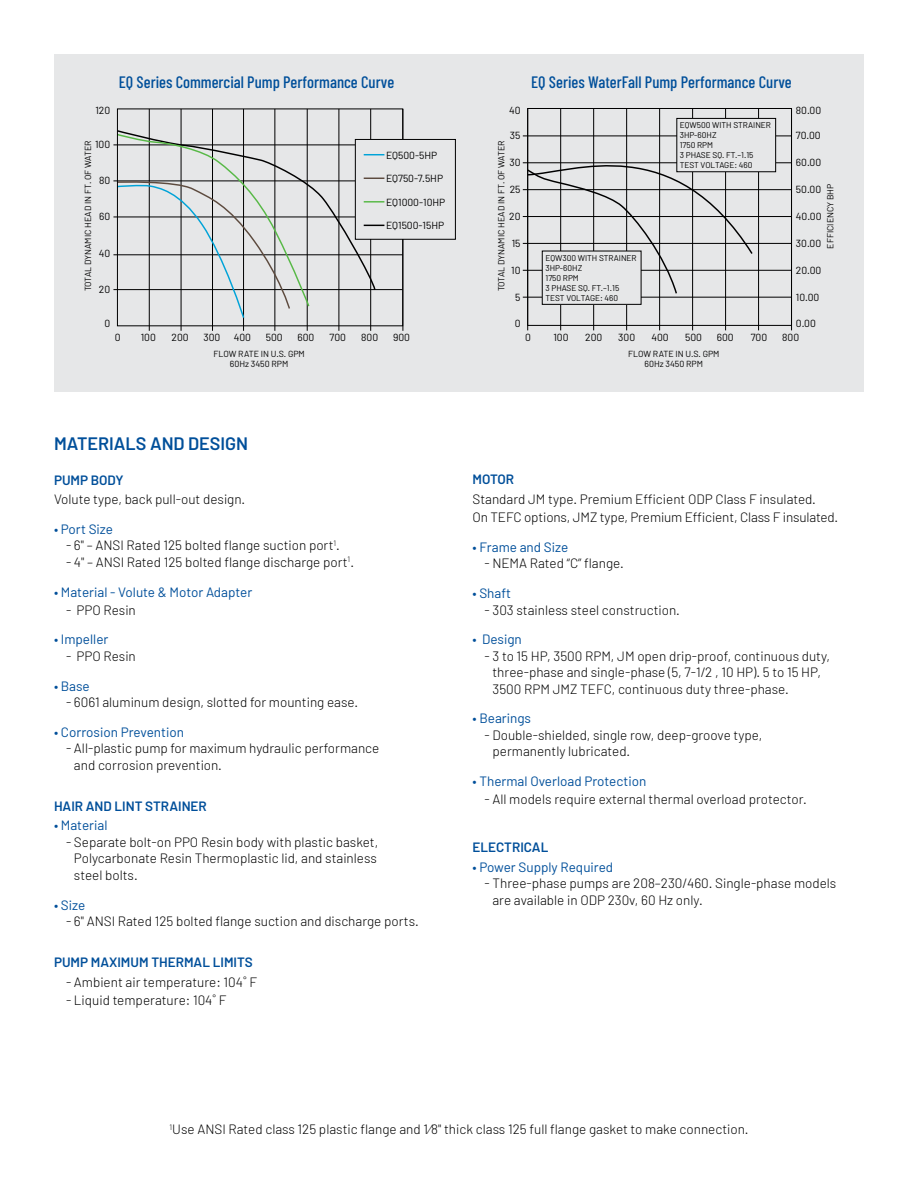
<style>
.page{position:relative;width:918px;height:1188px;background:#fff}
.page>*{position:absolute;margin:0;border:0;box-sizing:border-box;transform-origin:0 0}
.t1{font:600 18px "Barlow";color:#004f9a}
.t2{font:500 16.5px "Barlow Condensed";color:#004f9a}
.t3{font:300 13.5px/16.5px "Barlow";color:#000}
.t4{font:13.5px "Barlow";color:#004f9a}
.t5{font:600 13.5px "Barlow";color:#004f9a}
.t6{font:10.35px "Barlow";color:#000}
.t7{font:8.85px/10.5px "Barlow";color:#000;text-align:center}
.t8{font:8.25px/10.1px "Barlow";color:#000}
</style>
<div class="page">
<div style="left:54px;top:54px;width:810px;height:338px;background:#e6e7e8"></div>
<hr style="left:523px;top:136px;width:268px;height:1px;background:#000">
<hr style="left:523px;top:163px;width:268px;height:1px;background:#000">
<hr style="left:523px;top:189px;width:268px;height:1px;background:#000">
<hr style="left:523px;top:216px;width:268px;height:1px;background:#000">
<hr style="left:523px;top:243px;width:268px;height:1px;background:#000">
<hr style="left:523px;top:270px;width:268px;height:1px;background:#000">
<hr style="left:523px;top:297px;width:268px;height:1px;background:#000">
<hr style="left:560px;top:108px;width:1px;height:222px;background:#000">
<hr style="left:527px;top:108px;width:1px;height:222px;background:#000">
<hr style="left:593px;top:108px;width:1px;height:222px;background:#000">
<hr style="left:626px;top:108px;width:1px;height:222px;background:#000">
<hr style="left:659px;top:108px;width:1px;height:222px;background:#000">
<hr style="left:692px;top:108px;width:1px;height:222px;background:#000">
<hr style="left:725px;top:108px;width:1px;height:222px;background:#000">
<hr style="left:758px;top:108px;width:1px;height:222px;background:#000">
<hr style="left:791px;top:108px;width:1px;height:222px;background:#000">
<hr style="left:113px;top:145px;width:290px;height:1px;background:#000">
<hr style="left:113px;top:181px;width:290px;height:1px;background:#000">
<hr style="left:113px;top:217px;width:290px;height:1px;background:#000">
<hr style="left:113px;top:255px;width:290px;height:1px;background:#000">
<hr style="left:113px;top:289px;width:290px;height:1px;background:#000">
<hr style="left:149px;top:109px;width:1px;height:222px;background:#000">
<hr style="left:181px;top:109px;width:1px;height:222px;background:#000">
<hr style="left:212px;top:109px;width:1px;height:222px;background:#000">
<hr style="left:243px;top:109px;width:1px;height:222px;background:#000">
<hr style="left:275px;top:109px;width:1px;height:222px;background:#000">
<hr style="left:307px;top:109px;width:1px;height:222px;background:#000">
<hr style="left:339px;top:109px;width:1px;height:222px;background:#000">
<hr style="left:370px;top:109px;width:1px;height:222px;background:#000">
<hr style="left:403px;top:109px;width:1px;height:222px;background:#000">
<svg style="left:117px;top:108px;width:286px;height:219px"></svg>
<svg style="left:527px;top:108px;width:264px;height:218px"></svg>
<svg style="left:526px;top:130px;width:228px;height:165px"></svg>
<div style="left:355px;top:139px;width:100px;height:100px;background:#e6e7e8"></div>
<div style="left:355px;top:139px;width:101px;height:100px;border:1px solid #000"></div>
<svg style="left:116px;top:129px;width:268px;height:190px"></svg>
<hr style="left:364px;top:201px;width:20px;height:2px;background:#58b947">
<div style="left:542px;top:251px;width:99px;height:53px;background:#e6e7e8"></div>
<div style="left:542px;top:251px;width:99px;height:54px;border:1px solid #000"></div>
<div style="left:677px;top:118px;width:99px;height:54px;background:#e6e7e8"></div>
<div style="left:677px;top:118px;width:99px;height:54px;border:1px solid #000"></div>
<p class="t6" style="left:95px;top:104px;width:16px">120</p>
<p class="t2" style="left:119px;top:72px;width:277px">EQ Series Commercial Pump Performance Curve</p>
<p class="t2" style="left:531px;top:72px;width:262px">EQ Series WaterFall Pump Performance Curve</p>
<p class="t6" style="left:509px;top:104px;width:13px">40</p>
<p class="t6" style="left:796px;top:104px;width:27px">80.00</p>
<p class="t6" style="left:95px;top:137px;width:17px">100</p>
<p class="t7" style="left:83px;top:291px;width:152px;rotate:-90deg">TOTAL DYNAMIC HEAD IN FT. OF WATER</p>
<p class="t6" style="left:386px;top:148px;width:53px">EQ500-5HP</p>
<p class="t6" style="left:386px;top:172px;width:59px">EQ750-7.5HP</p>
<p class="t6" style="left:386px;top:195px;width:61px">EQ1000-10HP</p>
<p class="t6" style="left:386px;top:219px;width:60px">EQ1500-15HP</p>
<p class="t6" style="left:99px;top:174px;width:13px">80</p>
<p class="t6" style="left:99px;top:210px;width:13px">60</p>
<p class="t6" style="left:99px;top:247px;width:13px">40</p>
<p class="t6" style="left:99px;top:283px;width:13px">20</p>
<p class="t6" style="left:104px;top:317px;width:7px">0</p>
<p class="t6" style="left:115px;top:331px;width:7px">0</p>
<p class="t6" style="left:141px;top:331px;width:17px">100</p>
<p class="t6" style="left:172px;top:331px;width:19px">200</p>
<p class="t6" style="left:204px;top:331px;width:18px">300</p>
<p class="t6" style="left:234px;top:331px;width:19px">400</p>
<p class="t6" style="left:266px;top:331px;width:18px">500</p>
<p class="t6" style="left:298px;top:331px;width:18px">600</p>
<p class="t6" style="left:330px;top:331px;width:18px">700</p>
<p class="t6" style="left:361px;top:331px;width:18px">800</p>
<p class="t6" style="left:393px;top:331px;width:18px">900</p>
<p class="t7" style="left:213px;top:348px;width:93px">FLOW RATE IN U.S. GPM<br>60Hz 3450 RPM</p>
<h1 class="t1" style="left:54px;top:432px;width:196px">MATERIALS AND DESIGN</h1>
<p class="t5" style="left:54px;top:471px;width:71px">PUMP BODY</p>
<p class="t3" style="left:54px;top:491px;width:193px">Volute type, back pull-out design.</p>
<p class="t4" style="left:54px;top:521px;width:61px">• Port Size</p>
<p class="t3" style="left:66px;top:537px;width:275px">- 6" – ANSI Rated 125 bolted flange suction port<sup>1</sup>.</p>
<p class="t3" style="left:66px;top:553px;width:290px">- 4" – ANSI Rated 125 bolted flange discharge port<sup>1</sup>.</p>
<p class="t4" style="left:54px;top:583px;width:200px">• Material - Volute &amp; Motor Adapter</p>
<p class="t3" style="left:66px;top:601px;width:71px">- PPO Resin</p>
<p class="t4" style="left:54px;top:631px;width:56px">• Impeller</p>
<p class="t3" style="left:66px;top:647px;width:71px">- PPO Resin</p>
<p class="t4" style="left:54px;top:677px;width:37px">• Base</p>
<p class="t3" style="left:66px;top:694px;width:294px">- 6061 aluminum design, slotted for mounting ease.</p>
<p class="t4" style="left:54px;top:723px;width:132px">• Corrosion Prevention</p>
<p class="t3" style="left:74px;top:740px;width:307px;text-indent:-8px">- All-plastic pump for maximum hydraulic performance and corrosion prevention.</p>
<p class="t5" style="left:54px;top:798px;width:154px">HAIR AND LINT STRAINER</p>
<p class="t4" style="left:54px;top:817px;width:55px">• Material</p>
<p class="t3" style="left:74px;top:833px;width:306px;text-align:justify;text-indent:-8px">- Separate bolt-on PPO Resin body with plastic basket, Polycarbonate Resin Thermoplastic lid, and stainless steel bolts.</p>
<p class="t4" style="left:54px;top:896px;width:33px">• Size</p>
<p class="t3" style="left:66px;top:913px;width:354px">- 6" ANSI Rated 125 bolted flange suction and discharge ports.</p>
<p class="t5" style="left:54px;top:954px;width:200px">PUMP MAXIMUM THERMAL LIMITS</p>
<p class="t3" style="left:66px;top:974px;width:193px">- Ambient air temperature: 104˚ F</p>
<p class="t3" style="left:66px;top:992px;width:162px">- Liquid temperature: 104˚ F</p>
<p class="t6" style="left:510px;top:129px;width:12px">35</p>
<p class="t7" style="left:496px;top:291px;width:152px;rotate:-90deg">TOTAL DYNAMIC HEAD IN FT. OF WATER</p>
<p class="t6" style="left:509px;top:156px;width:13px">30</p>
<p class="t6" style="left:510px;top:183px;width:12px">25</p>
<p class="t6" style="left:509px;top:210px;width:13px">20</p>
<p class="t6" style="left:512px;top:237px;width:10px">15</p>
<p class="t6" style="left:511px;top:264px;width:11px">10</p>
<p class="t6" style="left:515px;top:291px;width:7px">5</p>
<p class="t6" style="left:515px;top:317px;width:7px">0</p>
<p class="t8" style="left:545px;top:253px;width:93px">EQW300 WITH STRAINER<br>3HP-60HZ<br>1750 RPM<br>3 PHASE SQ. FT.–1.15<br>TEST VOLTAGE: 460</p>
<p class="t8" style="left:680px;top:120px;width:93px">EQW500 WITH STRAINER<br>3HP-60HZ<br>1750 RPM<br>3 PHASE SQ. FT.–1.15<br>TEST VOLTAGE: 460</p>
<p class="t6" style="left:796px;top:129px;width:26px">70.00</p>
<p class="t6" style="left:796px;top:156px;width:27px">60.00</p>
<p class="t6" style="left:796px;top:183px;width:27px">50.00</p>
<p class="t6" style="left:796px;top:210px;width:27px">40.00</p>
<p class="t6" style="left:796px;top:237px;width:27px">30.00</p>
<p class="t6" style="left:796px;top:264px;width:27px">20.00</p>
<p class="t6" style="left:796px;top:291px;width:25px">10.00</p>
<p class="t6" style="left:796px;top:317px;width:21px">0.00</p>
<p class="t7" style="left:825px;top:249px;width:66px;rotate:-90deg">EFFICIENCY BHP</p>
<p class="t6" style="left:525px;top:331px;width:7px">0</p>
<p class="t6" style="left:553px;top:331px;width:17px">100</p>
<p class="t6" style="left:585px;top:331px;width:19px">200</p>
<p class="t6" style="left:618px;top:331px;width:18px">300</p>
<p class="t6" style="left:651px;top:331px;width:19px">400</p>
<p class="t6" style="left:685px;top:331px;width:18px">500</p>
<p class="t6" style="left:717px;top:331px;width:18px">600</p>
<p class="t6" style="left:751px;top:331px;width:18px">700</p>
<p class="t6" style="left:782px;top:331px;width:18px">800</p>
<p class="t7" style="left:628px;top:348px;width:93px">FLOW RATE IN U.S. GPM<br>60Hz 3450 RPM</p>
<p class="t5" style="left:473px;top:471px;width:43px">MOTOR</p>
<p class="t3" style="left:473px;top:490px;width:367px;line-height:18px">Standard JM type. Premium Efficient ODP Class F insulated.<br>On TEFC options, JMZ type, Premium Efficient, Class F insulated.</p>
<p class="t4" style="left:473px;top:539px;width:97px">• Frame and Size</p>
<p class="t3" style="left:485px;top:555px;width:141px">- NEMA Rated “C” flange.</p>
<p class="t4" style="left:473px;top:585px;width:40px">• Shaft</p>
<p class="t3" style="left:485px;top:601px;width:197px">- 303 stainless steel construction.</p>
<p class="t4" style="left:473px;top:631px;width:51px">• Design</p>
<p class="t3" style="left:492px;top:647px;width:339px;text-indent:-8px">- 3 to 15 HP, 3500 RPM, JM open drip-proof, continuous duty, three-phase and single-phase (5, 7-1/2 , 10 HP). 5 to 15 HP,<br>3500 RPM JMZ TEFC, continuous duty three-phase.</p>
<p class="t4" style="left:473px;top:710px;width:60px">• Bearings</p>
<p class="t3" style="left:492px;top:727px;width:271px;text-indent:-8px">- Double-shielded, single row, deep-groove type, permanently lubricated.</p>
<p class="t4" style="left:473px;top:773px;width:175px">• Thermal Overload Protection</p>
<p class="t3" style="left:485px;top:791px;width:324px">- All models require external thermal overload protector.</p>
<p class="t5" style="left:473px;top:839px;width:77px">ELECTRICAL</p>
<p class="t4" style="left:473px;top:858px;width:142px">• Power Supply Required</p>
<p class="t3" style="left:492px;top:875px;width:345px;text-indent:-8px">- Three-phase pumps are 208–230/460. Single-phase models are available in ODP 230v, 60 Hz only.</p>
<p class="t3" style="left:170px;top:1121px;width:580px"><sup>1</sup>Use ANSI Rated class 125 plastic flange and 1⁄8" thick class 125 full flange gasket to make connection.</p>
</div>
